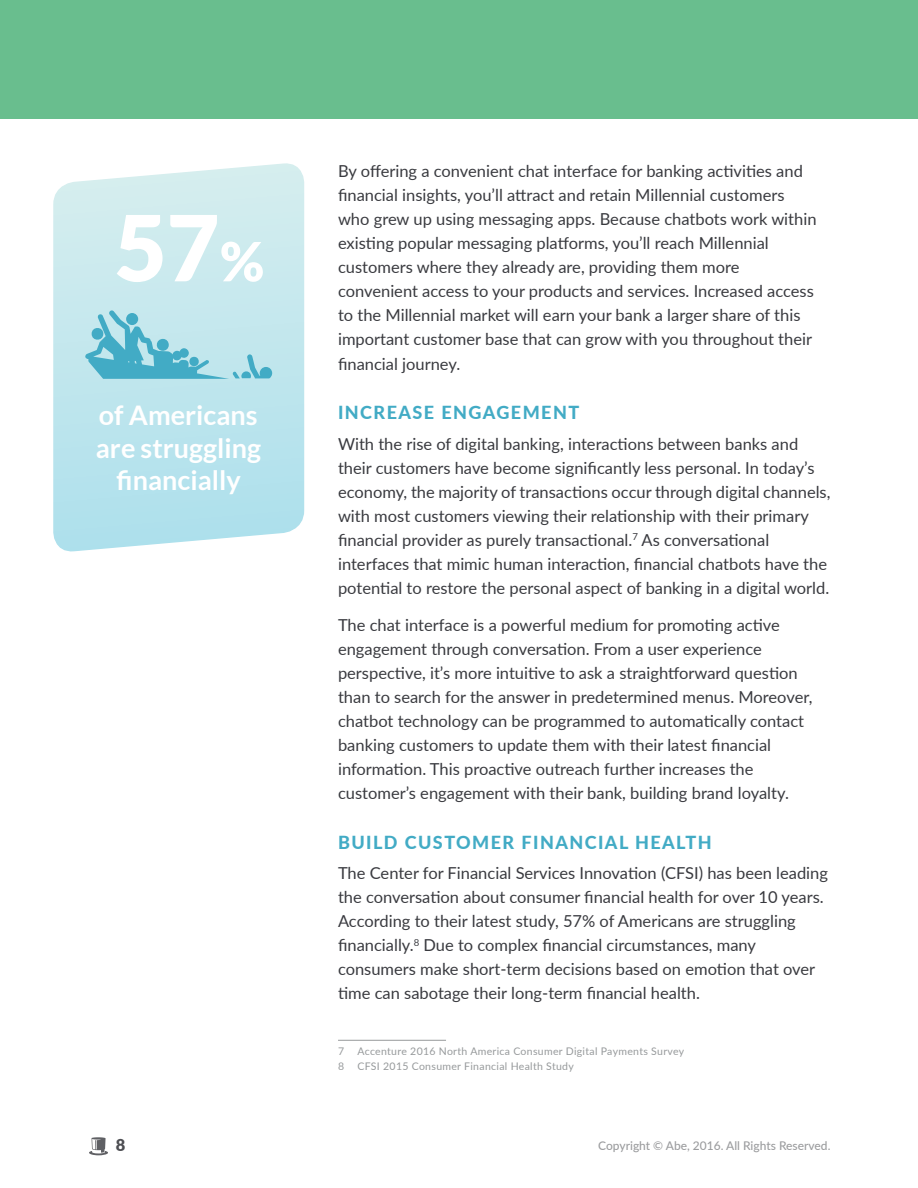
<style>
.page{position:relative;width:918px;height:1188px;background:#fff}
.page>*{position:absolute;margin:0;border:0;box-sizing:border-box;transform-origin:0 0}
.t1{font:900 91.2px "Lato";color:#fff}
.t2{font:700 27px/32.4px "Lato";color:#fff;text-align:center}
.t3{font:800 18px "Lato";letter-spacing:.08em;color:#42abc5}
.t4{font:16.5px/24px "Lato";color:#393a3f}
.t5{font:900 16.5px "Lato";color:#393a3f}
.t6{font:500 12px "Lato";color:#9c9d9f}
.t7{font:10.5px "Lato";letter-spacing:.03em;color:#96999b}
.s1{font-size:54px}
</style>
<div class="page">
<div style="left:0;top:0;width:918px;height:119px;background:#69be8e"></div>
<svg style="left:89px;top:1137px;width:19px;height:18px"></svg>
<svg style="left:53px;top:163px;width:252px;height:389px;background:#c5e8ee"></svg>
<hr style="left:338px;top:1040px;width:108px;height:1px;background:#96999b">
<svg style="left:85px;top:310px;width:187px;height:69px;background:#99d3e0"></svg>
<div style="left:126px;top:313px;width:12px;height:12px;background:#42abc5;border-radius:50%"></div>
<h1 class="t1" style="left:114px;top:179px;width:152px">57<span class="s1">%</span></h1>
<h2 class="t2" style="left:96px;top:399px;width:167px">of Americans are struggling financially</h2>
<p class="t4" style="left:338px;top:159px;width:480px">By offering a convenient chat interface for banking activities and financial insights, you’ll attract and retain Millennial customers who grew up using messaging apps. Because chatbots work within existing popular messaging platforms, you’ll reach Millennial customers where they already are, providing them more convenient access to your products and services. Increased access to the Millennial market will earn your bank a larger share of this important customer base that can grow with you throughout their financial journey.</p>
<p class="t3" style="left:338px;top:399px;width:243px">INCREASE ENGAGEMENT</p>
<p class="t4" style="left:338px;top:431px;width:494px">With the rise of digital banking, interactions between banks and their customers have become significantly less personal. In today’s economy, the majority of transactions occur through digital channels, with most customers viewing their relationship with their primary financial provider as purely transactional.<sup>7</sup> As conversational interfaces that mimic human interaction, financial chatbots have the potential to restore the personal aspect of banking in a digital world.</p>
<p class="t4" style="left:338px;top:613px;width:476px">The chat interface is a powerful medium for promoting active engagement through conversation. From a user experience perspective, it’s more intuitive to ask a straightforward question than to search for the answer in predetermined menus. Moreover, chatbot technology can be programmed to automatically contact banking customers to update them with their latest financial information. This proactive outreach further increases the customer’s engagement with their bank, building brand loyalty.</p>
<p class="t3" style="left:338px;top:829px;width:375px">BUILD CUSTOMER FINANCIAL HEALTH</p>
<p class="t4" style="left:338px;top:861px;width:491px">The Center for Financial Services Innovation (CFSI) has been leading the conversation about consumer financial health for over 10 years.<br>According to their latest study, 57% of Americans are struggling financially.<sup>8</sup> Due to complex financial circumstances, many consumers make short-term decisions based on emotion that over time can sabotage their long-term financial health.</p>
<p class="t7" style="left:338px;top:1044px;width:8px">7</p>
<p class="t7" style="left:358px;top:1044px;width:328px">Accenture 2016 North America Consumer Digital Payments Survey</p>
<p class="t7" style="left:338px;top:1059px;width:8px">8</p>
<p class="t7" style="left:358px;top:1059px;width:218px">CFSI 2015 Consumer Financial Health Study</p>
<p class="t5" style="left:116px;top:1133px;width:11px">8</p>
<p class="t6" style="left:598px;top:1137px;width:234px">Copyright © Abe, 2016. All Rights Reserved.</p>
</div>
